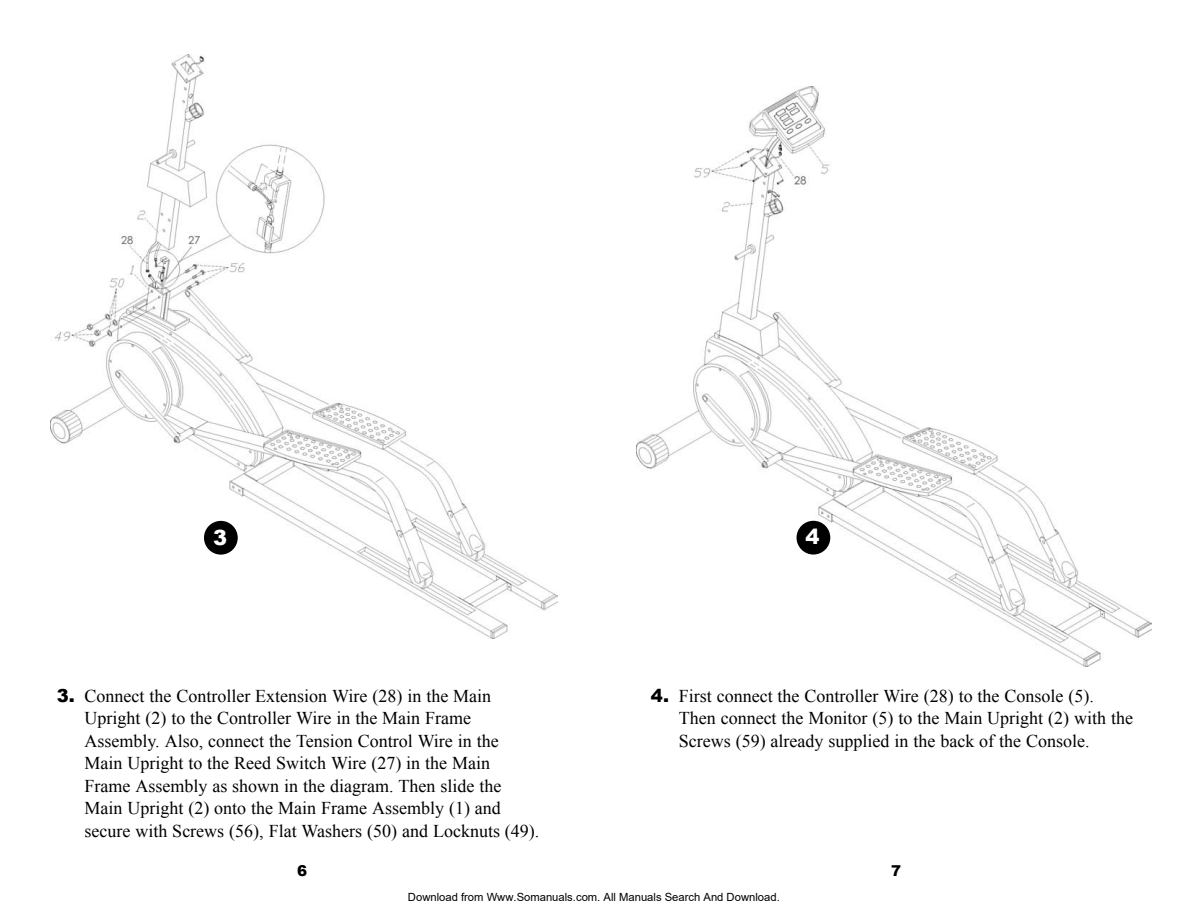
<style>
.page{position:relative;width:1188px;height:918px;background:#fff}
.page>*{position:absolute;margin:0;border:0;box-sizing:border-box;transform-origin:0 0}
.t1{font:900 21px "Arial";color:#fff}
.t2{font:18px/22.5px "Times New Roman";color:#000}
.t3{font:900 15px "Arial";color:#000}
.t4{font:11.25px "Arial";color:#000}
.s1{font-family:"Arial";font-weight:900}
</style>
<div class="page">
<img style="left:637px;top:86px;width:514px;height:580px">
<div style="left:797px;top:521px;width:33px;height:34px;background:#000;border-radius:50%"></div>
<img style="left:50px;top:54px;width:507px;height:585px">
<div style="left:204px;top:521px;width:34px;height:34px;background:#000;border-radius:50%"></div>
<p class="t1" style="left:213px;top:522px;width:16px">3</p>
<p class="t1" style="left:806px;top:521px;width:16px">4</p>
<p class="t2" style="left:84px;top:684px;width:457px;text-indent:-28px"><span class="s1">3.</span> Connect the Controller Extension Wire (28) in the Main Upright (2) to the Controller Wire in the Main Frame Assembly. Also, connect the Tension Control Wire in the Main Upright to the Reed Switch Wire (27) in the Main Frame Assembly as shown in the diagram. Then slide the Main Upright (2) onto the Main Frame Assembly (1) and secure with Screws (56), Flat Washers (50) and Locknuts (49).</p>
<p class="t2" style="left:679px;top:685px;width:456px;text-indent:-28px"><span class="s1">4.</span> First connect the Controller Wire (28) to the Console (5).<br>Then connect the Monitor (5) to the Main Upright (2) with the<br>Screws (59) already supplied in the back of the Console.</p>
<p class="t3" style="left:297px;top:860px;width:12px">6</p>
<p class="t3" style="left:891px;top:860px;width:12px">7</p>
<p class="t4" style="left:408px;top:890px;width:373px">Download from Www.Somanuals.com. All Manuals Search And Download.</p>
</div>
